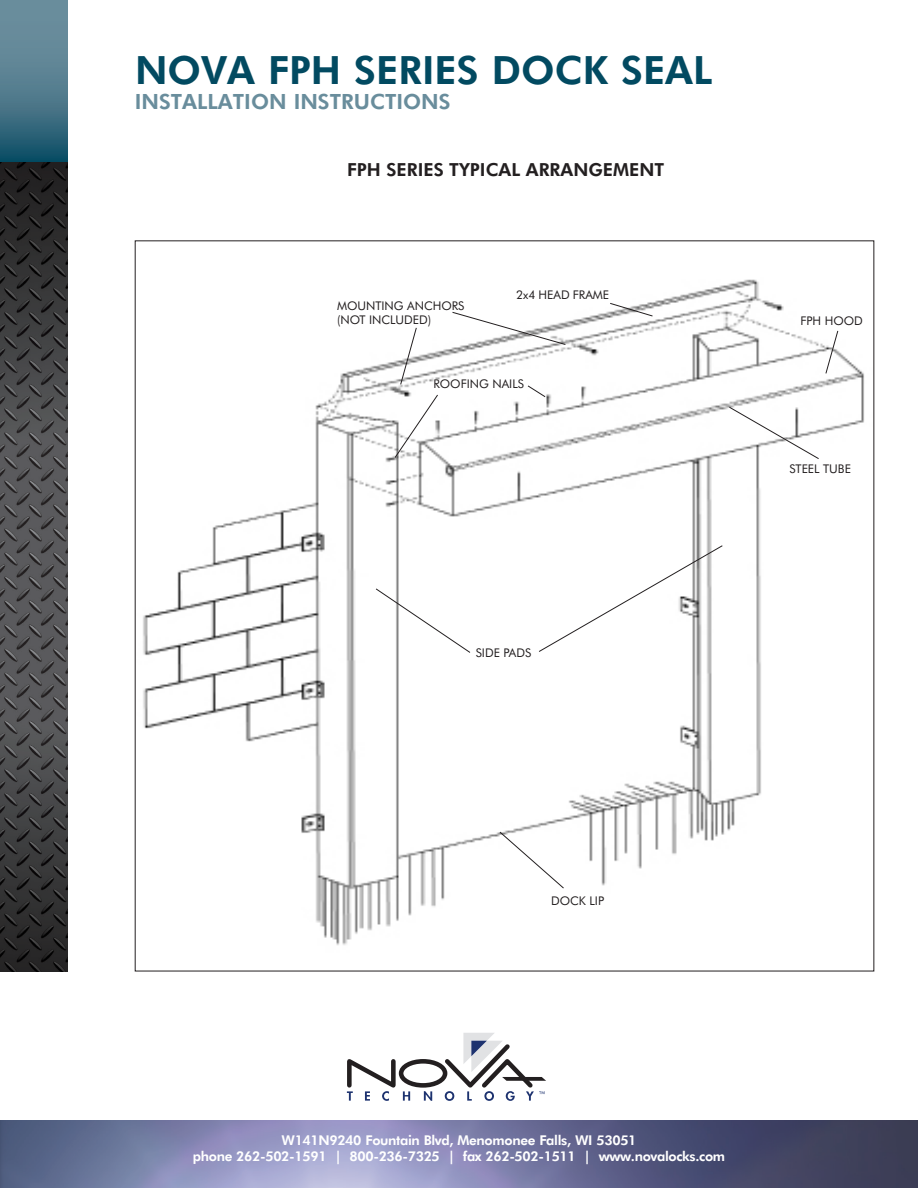
<style>
.page{position:relative;width:918px;height:1188px;background:#fff}
.page>*{position:absolute;margin:0;border:0;box-sizing:border-box;transform-origin:0 0}
.TESTIMONIAL{font:700 39px "Futura BT";color:#024a61}
.TESTIMONIAL-2{font:700 21px "Futura BT";color:#698d9c}
.t1{font:700 18px "Futura BT";color:#231f20}
.t2{font:700 13.5px/16.2px "Futura BT";letter-spacing:-.025em;color:#fff;text-align:center}
.t3{font:12px "Futura BT";color:#231f20}
</style>
<div class="page">
<img style="left:0;top:1120px;width:918px;height:68px">
<div style="left:399px;top:1059px;width:48px;height:29px;border:5px solid #231f20;border-radius:50%"></div>
<svg style="left:346px;top:1059px;width:64px;height:42px"></svg>
<svg style="left:424px;top:1091px;width:8px;height:10px"></svg>
<svg style="left:441px;top:1033px;width:105px;height:68px"></svg>
<svg style="left:0;top:0;width:68px;height:162px;background:#4d798b"></svg>
<img style="left:0;top:162px;width:68px;height:809px">
<img style="left:143px;top:279px;width:721px;height:666px">
<svg style="left:538px;top:545px;width:185px;height:108px"></svg>
<svg style="left:375px;top:588px;width:96px;height:66px"></svg>
<svg style="left:609px;top:302px;width:44px;height:15px"></svg>
<svg style="left:825px;top:330px;width:14px;height:44px"></svg>
<svg style="left:728px;top:406px;width:92px;height:54px"></svg>
<svg style="left:394px;top:394px;width:45px;height:65px"></svg>
<svg style="left:527px;top:385px;width:19px;height:13px"></svg>
<svg style="left:499px;top:831px;width:66px;height:58px"></svg>
<svg style="left:400px;top:327px;width:17px;height:58px"></svg>
<svg style="left:452px;top:312px;width:114px;height:33px"></svg>
<p class="TESTIMONIAL" style="left:135px;top:43px;width:579px">NOVA FPH SERIES DOCK SEAL</p>
<p class="TESTIMONIAL-2" style="left:135px;top:87px;width:317px">INSTALLATION INSTRUCTIONS</p>
<p class="t1" style="left:347px;top:157px;width:318px">FPH SERIES TYPICAL ARRANGEMENT</p>
<p class="t3" style="left:337px;top:297px;width:129px">MOUNTING ANCHORS</p>
<p class="t3" style="left:337px;top:311px;width:96px">(NOT INCLUDED)</p>
<p class="t3" style="left:516px;top:286px;width:95px">2x4 HEAD FRAME</p>
<p class="t3" style="left:433px;top:376px;width:92px">ROOFING NAILS</p>
<p class="t3" style="left:476px;top:644px;width:57px">SIDE PADS</p>
<p class="t3" style="left:800px;top:313px;width:64px">FPH HOOD</p>
<p class="t3" style="left:789px;top:461px;width:63px">STEEL TUBE</p>
<p class="t3" style="left:551px;top:892px;width:55px">DOCK LIP</p>
<p class="t2" style="left:193px;top:1131px;width:534px">W141N9240 Fountain Blvd, Menomonee Falls, WI 53051<br>phone 262-502-1591 | 800-236-7325 | fax 262-502-1511 | www.novalocks.com</p>
</div>
